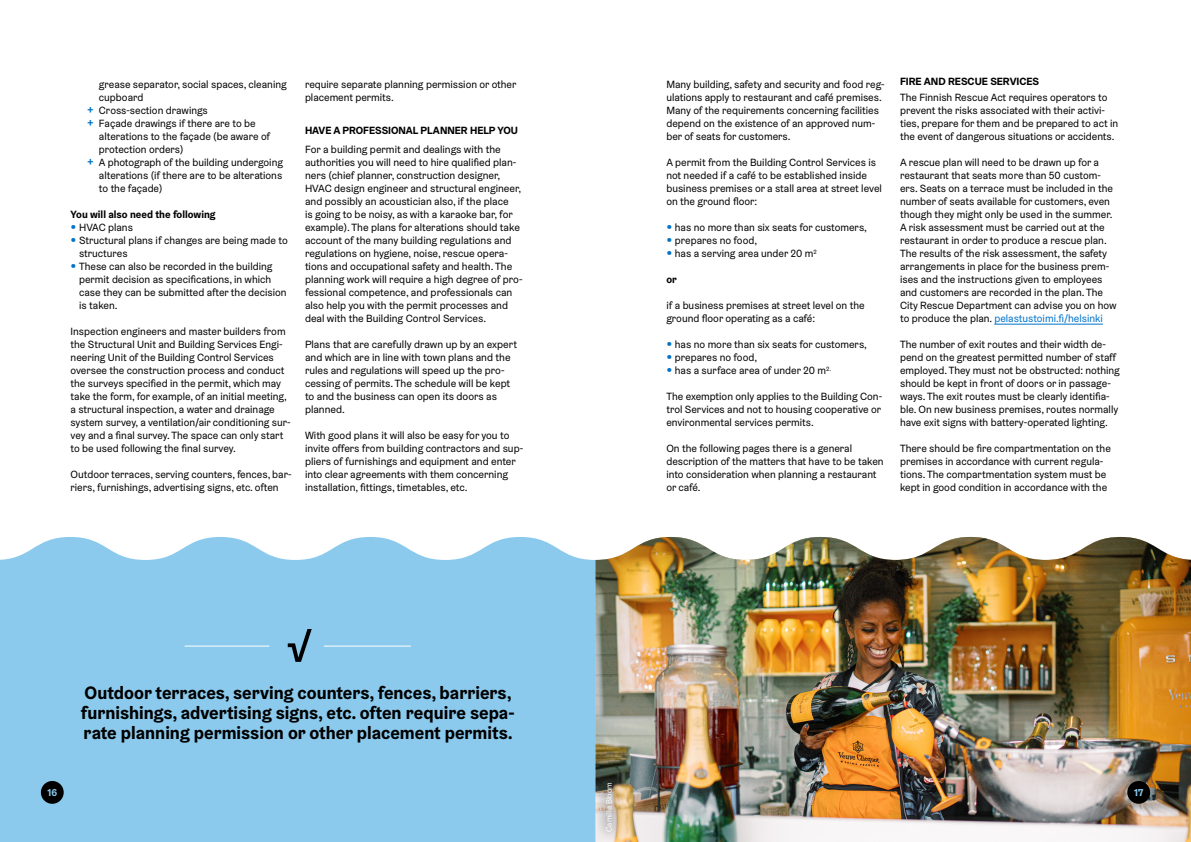
<style>
.page{position:relative;width:1191px;height:842px;background:#fff}
.page>*{position:absolute;margin:0;border:0;box-sizing:border-box;transform-origin:0 0}
.t1{font:700 18px/20px "Helsinki Grotesk";color:#000}
.Leipis{font:10.5px/13px "Helsinki Grotesk";color:#000}
.Leipis_bullet{font:10.5px/13px "Helsinki Grotesk";color:#000}
.Leipis_bullet_sis{font:10.5px/13px "Helsinki Grotesk";color:#000}
.väliotsikko{font:700 10.5px "Helsinki Grotesk";color:#000}
.Leipis-2{font:700 10.5px "Helsinki Grotesk";color:#000}
.Leipis_bullet-2{font:700 10.5px "Helsinki Grotesk";color:#000}
.t2{font:700 10px "Helsinki Grotesk";color:#8bcaed}
.t3{font:8px "Helsinki Grotesk";color:#fff}
.s1{font-weight:700;font-size:10px;color:#0073ca}
.s2{font-weight:700;font-size:17px;color:#0073ca}
.s3{color:#0073ca}
</style>
<div class="page">
<div style="left:0;top:537px;width:595px;height:305px;background:#8bcaed"></div>
<img style="left:595px;top:537px;width:596px;height:305px">
<hr style="left:185px;top:646px;width:84px;height:1px;background:#fff">
<hr style="left:324px;top:646px;width:87px;height:1px;background:#fff">
<svg style="left:288px;top:629px;width:24px;height:33px"></svg>
<div style="left:594px;top:771px;width:30px;height:71px;background:#000;opacity:.75"></div>
<div style="left:41px;top:781px;width:23px;height:23px;background:#000;border-radius:50%"></div>
<div style="left:1127px;top:781px;width:23px;height:23px;background:#000;border-radius:50%"></div>
<hr style="left:994px;top:324px;width:108px;height:1px;background:#0073ca">
<p class="Leipis_bullet_sis" style="left:99px;top:78px;width:189px">grease separator, social spaces, cleaning cupboard</p>
<p class="Leipis_bullet_sis" style="left:88px;top:104px;width:122px"><span class="s1">+</span> Cross-section drawings</p>
<p class="Leipis_bullet_sis" style="left:99px;top:117px;width:173px;text-indent:-11px"><span class="s1">+</span> Façade drawings if there are to be alterations to the façade (be aware of protection orders)</p>
<p class="Leipis_bullet_sis" style="left:99px;top:156px;width:186px;text-align:justify;text-indent:-11px"><span class="s1">+</span> A photograph of the building undergoing alterations (if there are to be alterations to the façade)</p>
<p class="Leipis-2" style="left:71px;top:208px;width:147px">You will also need the following</p>
<p class="Leipis_bullet" style="left:71px;top:221px;width:64px"><span class="s2">•</span> HVAC plans</p>
<p class="Leipis_bullet" style="left:79px;top:234px;width:210px;text-indent:-9px"><span class="s2">•</span> Structural plans if changes are being made to structures</p>
<p class="Leipis_bullet" style="left:79px;top:260px;width:209px;text-indent:-9px"><span class="s2">•</span> These can also be recorded in the building permit decision as specifications, in which case they can be submitted after the decision is taken.</p>
<p class="Leipis" style="left:71px;top:325px;width:222px">Inspection engineers and master builders from the Structural Unit and Building Services Engi&shy;neering Unit of the Building Control Services oversee the construction process and conduct the surveys specified in the permit, which may take the form, for example, of an initial meeting, a structural inspection, a water and drainage system survey, a ventilation/air conditioning sur&shy;vey and a final survey. The space can only start to be used following the final survey.</p>
<p class="Leipis" style="left:71px;top:468px;width:223px">Outdoor terraces, serving counters, fences, bar&shy;riers, furnishings, advertising signs, etc. often</p>
<p class="Leipis" style="left:305px;top:78px;width:213px">require separate planning permission or other placement permits.</p>
<p class="väliotsikko" style="left:305px;top:124px;width:214px">HAVE A PROFESSIONAL PLANNER HELP YOU</p>
<p class="Leipis" style="left:305px;top:143px;width:219px">For a building permit and dealings with the authorities you will need to hire qualified plan&shy;ners (chief planner, construction designer, HVAC design engineer and structural engineer, and possibly an acoustician also, if the place<br>is going to be noisy, as with a karaoke bar, for example). The plans for alterations should take account of the many building regulations and regulations on hygiene, noise, rescue opera&shy;tions and occupational safety and health. The planning work will require a high degree of pro&shy;fessional competence, and professionals can also help you with the permit processes and deal with the Building Control Services.</p>
<p class="Leipis" style="left:305px;top:338px;width:213px">Plans that are carefully drawn up by an expert and which are in line with town plans and the rules and regulations will speed up the pro&shy;cessing of permits. The schedule will be kept to and the business can open its doors as planned.</p>
<p class="Leipis" style="left:305px;top:429px;width:220px">With good plans it will also be easy for you to invite offers from building contractors and sup&shy;pliers of furnishings and equipment and enter into clear agreements with them concerning installation, fittings, timetables, etc.</p>
<h1 class="t1" style="left:81px;top:683px;width:435px">Outdoor terraces, serving counters, fences, barriers, furnishings, advertising signs, etc. often require sepa&shy;rate planning permission or other placement permits.</h1>
<p class="Leipis" style="left:666px;top:78px;width:220px">Many building, safety and security and food reg&shy;ulations apply to restaurant and café premises.<br>Many of the requirements concerning facilities depend on the existence of an approved num&shy;ber of seats for customers.</p>
<p class="Leipis" style="left:666px;top:156px;width:217px">A permit from the Building Control Services is not needed if a café to be established inside business premises or a stall area at street level on the ground floor:</p>
<p class="Leipis_bullet" style="left:666px;top:221px;width:202px"><span class="s2">•</span> has no more than six seats for customers,</p>
<p class="Leipis_bullet" style="left:666px;top:234px;width:92px"><span class="s2">•</span> prepares no food,</p>
<p class="Leipis_bullet" style="left:666px;top:247px;width:152px"><span class="s2">•</span> has a serving area under 20 m<sup>2</sup></p>
<p class="Leipis_bullet-2" style="left:666px;top:273px;width:12px">or</p>
<p class="Leipis" style="left:666px;top:299px;width:200px">if a business premises at street level on the ground floor operating as a café:</p>
<p class="Leipis_bullet" style="left:666px;top:338px;width:202px"><span class="s2">•</span> has no more than six seats for customers,</p>
<p class="Leipis_bullet" style="left:666px;top:351px;width:92px"><span class="s2">•</span> prepares no food,</p>
<p class="Leipis_bullet" style="left:666px;top:364px;width:166px"><span class="s2">•</span> has a surface area of under 20 m<sup>2.</sup></p>
<p class="Leipis" style="left:666px;top:390px;width:217px;text-align:justify">The exemption only applies to the Building Con&shy;trol Services and not to housing cooperative or environmental services permits.</p>
<p class="Leipis" style="left:666px;top:442px;width:219px">On the following pages there is a general description of the matters that have to be taken into consideration when planning a restaurant or café.</p>
<p class="väliotsikko" style="left:900px;top:74px;width:141px">FIRE AND RESCUE SERVICES</p>
<p class="Leipis" style="left:900px;top:91px;width:220px">The Finnish Rescue Act requires operators to prevent the risks associated with their activi&shy;ties, prepare for them and be prepared to act in the event of dangerous situations or accidents.</p>
<p class="Leipis" style="left:900px;top:156px;width:218px">A rescue plan will need to be drawn up for a restaurant that seats more than 50 custom&shy;ers. Seats on a terrace must be included in the number of seats available for customers, even though they might only be used in the summer.<br>A risk assessment must be carried out at the restaurant in order to produce a rescue plan.<br>The results of the risk assessment, the safety arrangements in place for the business prem&shy;ises and the instructions given to employees and customers are recorded in the plan. The City Rescue Department can advise you on how to produce the plan. <span class="s3">pelastustoimi.fi/helsinki</span></p>
<p class="Leipis" style="left:900px;top:338px;width:221px">The number of exit routes and their width de&shy;pend on the greatest permitted number of staff employed. They must not be obstructed: nothing should be kept in front of doors or in passage&shy;ways. The exit routes must be clearly identifia&shy;ble. On new business premises, routes normally have exit signs with battery-operated lighting.</p>
<p class="Leipis" style="left:900px;top:442px;width:212px">There should be fire compartmentation on the premises in accordance with current regula&shy;tions. The compartmentation system must be kept in good condition in accordance with the</p>
<p class="t3" style="left:604px;top:832px;width:51px;rotate:-90deg">Camilla Bloom</p>
<p class="t2" style="left:47px;top:786px;width:11px">16</p>
<p class="t2" style="left:1134px;top:786px;width:11px">17</p>
</div>
